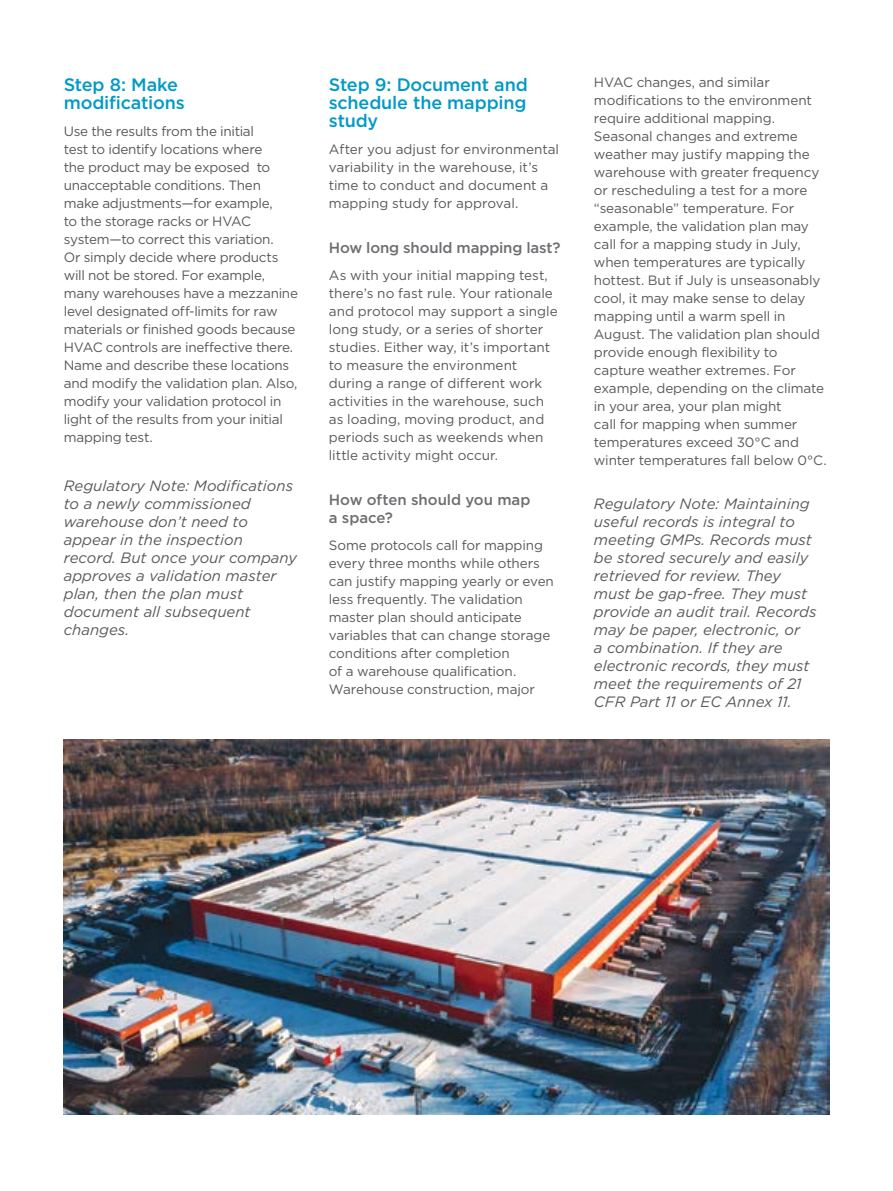
<style>
.page{position:relative;width:893px;height:1191px;background:#fff}
.page>*{position:absolute;margin:0;border:0;box-sizing:border-box;transform-origin:0 0}
.t1{font:500 18px/18px "Gotham";letter-spacing:-.01em;color:#009ac7}
.t2{font:italic 15px/18px "Gotham";color:#58595b}
.t3{font:500 15px/18px "Gotham";letter-spacing:-.01em;color:#6d6e71}
.t4{font:13.5px/18px "Gotham";letter-spacing:-.01em;color:#58595b}
</style>
<div class="page">
<img style="left:64px;top:739px;width:765px;height:375px">
<h1 class="t1" style="left:64px;top:75px;width:123px">Step 8: Make modifications</h1>
<p class="t4" style="left:64px;top:122px;width:236px">Use the results from the initial<br>test to identify locations where<br>the product may be exposed to unacceptable conditions. Then make adjustments—for example,<br>to the storage racks or HVAC system—to correct this variation.<br>Or simply decide where products will not be stored. For example, many warehouses have a mezzanine level designated off-limits for raw materials or finished goods because<br>HVAC controls are ineffective there.<br>Name and describe these locations and modify the validation plan. Also, modify your validation protocol in light of the results from your initial mapping test.</p>
<p class="t2" style="left:64px;top:476px;width:235px">Regulatory Note: Modifications to a newly commissioned warehouse don’t need to appear in the inspection record. But once your company approves a validation master plan, then the plan must document all subsequent changes.</p>
<h1 class="t1" style="left:329px;top:75px;width:200px;text-align:justify">Step 9: Document and schedule the mapping study</h1>
<p class="t4" style="left:329px;top:140px;width:232px">After you adjust for environmental variability in the warehouse, it’s time to conduct and document a mapping study for approval.</p>
<p class="t3" style="left:329px;top:238px;width:233px">How long should mapping last?</p>
<p class="t4" style="left:329px;top:266px;width:230px">As with your initial mapping test, there’s no fast rule. Your rationale and protocol may support a single long study, or a series of shorter studies. Either way, it’s important to measure the environment during a range of different work activities in the warehouse, such as loading, moving product, and periods such as weekends when little activity might occur.</p>
<p class="t3" style="left:329px;top:490px;width:203px">How often should you map a space?</p>
<p class="t4" style="left:329px;top:536px;width:227px">Some protocols call for mapping every three months while others can justify mapping yearly or even less frequently. The validation master plan should anticipate variables that can change storage conditions after completion<br>of a warehouse qualification.<br>Warehouse construction, major</p>
<p class="t4" style="left:594px;top:73px;width:234px">HVAC changes, and similar modifications to the environment require additional mapping.<br>Seasonal changes and extreme weather may justify mapping the warehouse with greater frequency or rescheduling a test for a more “seasonable” temperature. For example, the validation plan may call for a mapping study in July, when temperatures are typically hottest. But if July is unseasonably cool, it may make sense to delay mapping until a warm spell in<br>August. The validation plan should provide enough flexibility to capture weather extremes. For example, depending on the climate in your area, your plan might<br>call for mapping when summer temperatures exceed 30°C and winter temperatures fall below 0°C.</p>
<p class="t2" style="left:594px;top:494px;width:224px">Regulatory Note: Maintaining useful records is integral to meeting GMPs. Records must be stored securely and easily retrieved for review. They must be gap-free. They must provide an audit trail. Records may be paper, electronic, or<br>a combination. If they are electronic records, they must meet the requirements of 21<br>CFR Part 11 or EC Annex 11.</p>
</div>
